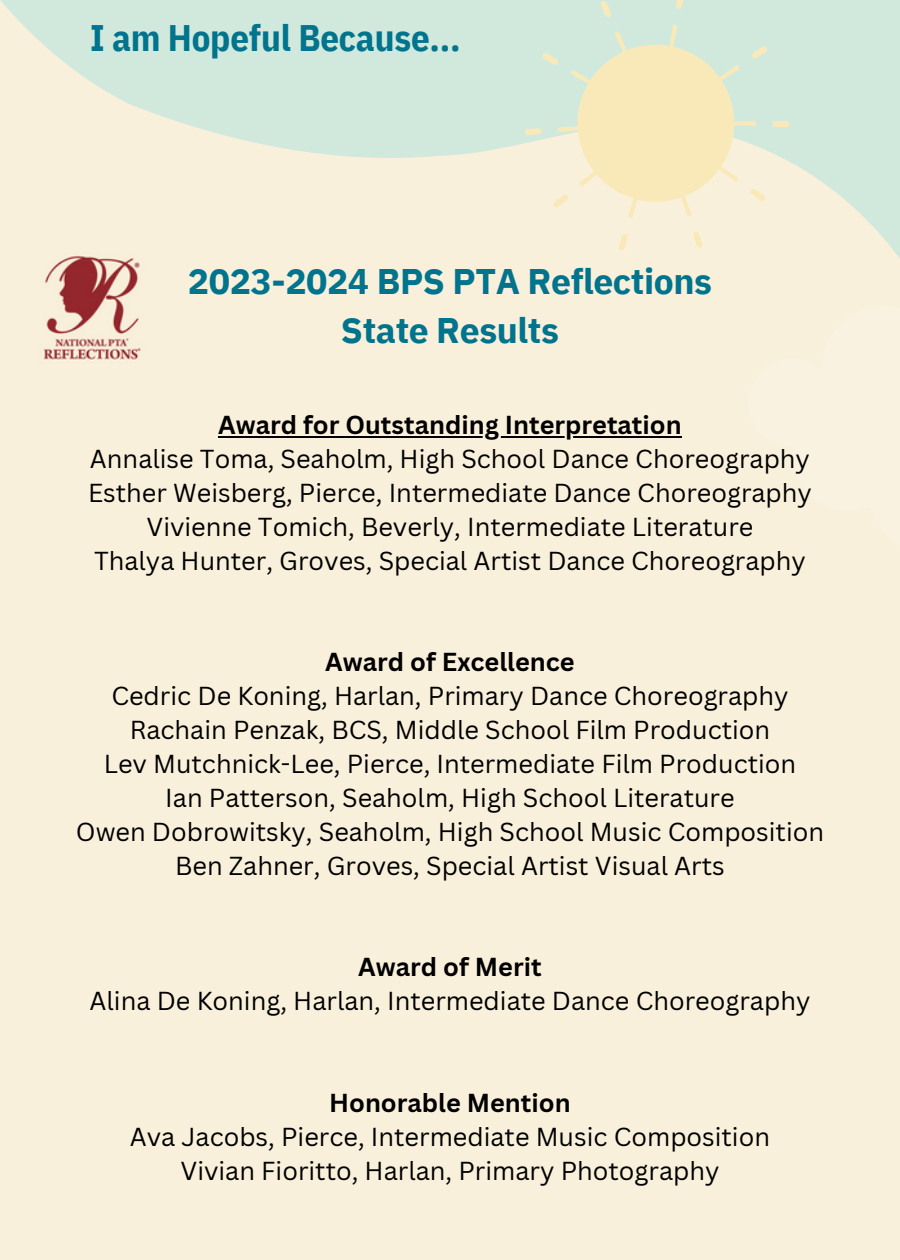
<style>
.page{position:relative;width:900px;height:1260px;background:#f9f0db}
.page>*{position:absolute;margin:0;border:0;box-sizing:border-box;transform-origin:0 0}
.t1{font:700 36.75px "IBM Plex Sans Cond";letter-spacing:-.005em;color:#00748d}
.t2{font:700 35.5px/48.8px "IBM Plex Sans";letter-spacing:-.01em;color:#00748d;text-align:center}
.t3{font:25.25px "Canva Sans";color:#000}
.t4{font:700 25.25px "Canva Sans";color:#000}
</style>
<div class="page">
<svg style="left:0;top:0;width:900px;height:258px;fill:#d1e9dc"></svg>
<svg style="left:676px;top:0;width:8px;height:9px"></svg>
<svg style="left:600px;top:1px;width:11px;height:17px"></svg>
<svg style="left:618px;top:233px;width:10px;height:17px"></svg>
<svg style="left:693px;top:231px;width:10px;height:17px"></svg>
<svg style="left:773px;top:121px;width:16px;height:6px"></svg>
<svg style="left:525px;top:25px;width:242px;height:193px"></svg>
<img style="left:31px;top:245px;width:118px;height:116px">
<hr style="left:218px;top:436px;width:464px;height:2px;background:#000">
<p class="t1" style="left:90px;top:13px;width:372px">I am Hopeful Because...</p>
<h1 class="t2" style="left:188px;top:257px;width:526px">2023-2024 BPS PTA Reflections<br>State Results</h1>
<h1 class="t4" style="left:218px;top:407px;width:465px">Award for Outstanding Interpretation</h1>
<p class="t3" style="left:90px;top:441px;width:722px">Annalise Toma, Seaholm, High School Dance Choreography</p>
<p class="t3" style="left:88px;top:475px;width:725px">Esther Weisberg, Pierce, Intermediate Dance Choreography</p>
<p class="t3" style="left:146px;top:509px;width:609px">Vivienne Tomich, Beverly, Intermediate Literature</p>
<p class="t3" style="left:94px;top:543px;width:713px">Thalya Hunter, Groves, Special Artist Dance Choreography</p>
<p class="t4" style="left:325px;top:644px;width:251px">Award of Excellence</p>
<p class="t3" style="left:111px;top:678px;width:679px">Cedric De Koning, Harlan, Primary Dance Choreography</p>
<p class="t3" style="left:130px;top:712px;width:642px">Rachain Penzak, BCS, Middle School Film Production</p>
<p class="t3" style="left:104px;top:746px;width:694px">Lev Mutchnick-Lee, Pierce, Intermediate Film Production</p>
<p class="t3" style="left:165px;top:780px;width:571px">Ian Patterson, Seaholm, High School Literature</p>
<p class="t3" style="left:76px;top:814px;width:750px">Owen Dobrowitsky, Seaholm, High School Music Composition</p>
<p class="t3" style="left:175px;top:848px;width:551px">Ben Zahner, Groves, Special Artist Visual Arts</p>
<p class="t4" style="left:358px;top:949px;width:185px">Award of Merit</p>
<p class="t3" style="left:90px;top:983px;width:722px">Alina De Koning, Harlan, Intermediate Dance Choreography</p>
<p class="t4" style="left:329px;top:1085px;width:243px">Honorable Mention</p>
<p class="t3" style="left:130px;top:1119px;width:642px">Ava Jacobs, Pierce, Intermediate Music Composition</p>
<p class="t3" style="left:180px;top:1153px;width:541px">Vivian Fioritto, Harlan, Primary Photography</p>
</div>
